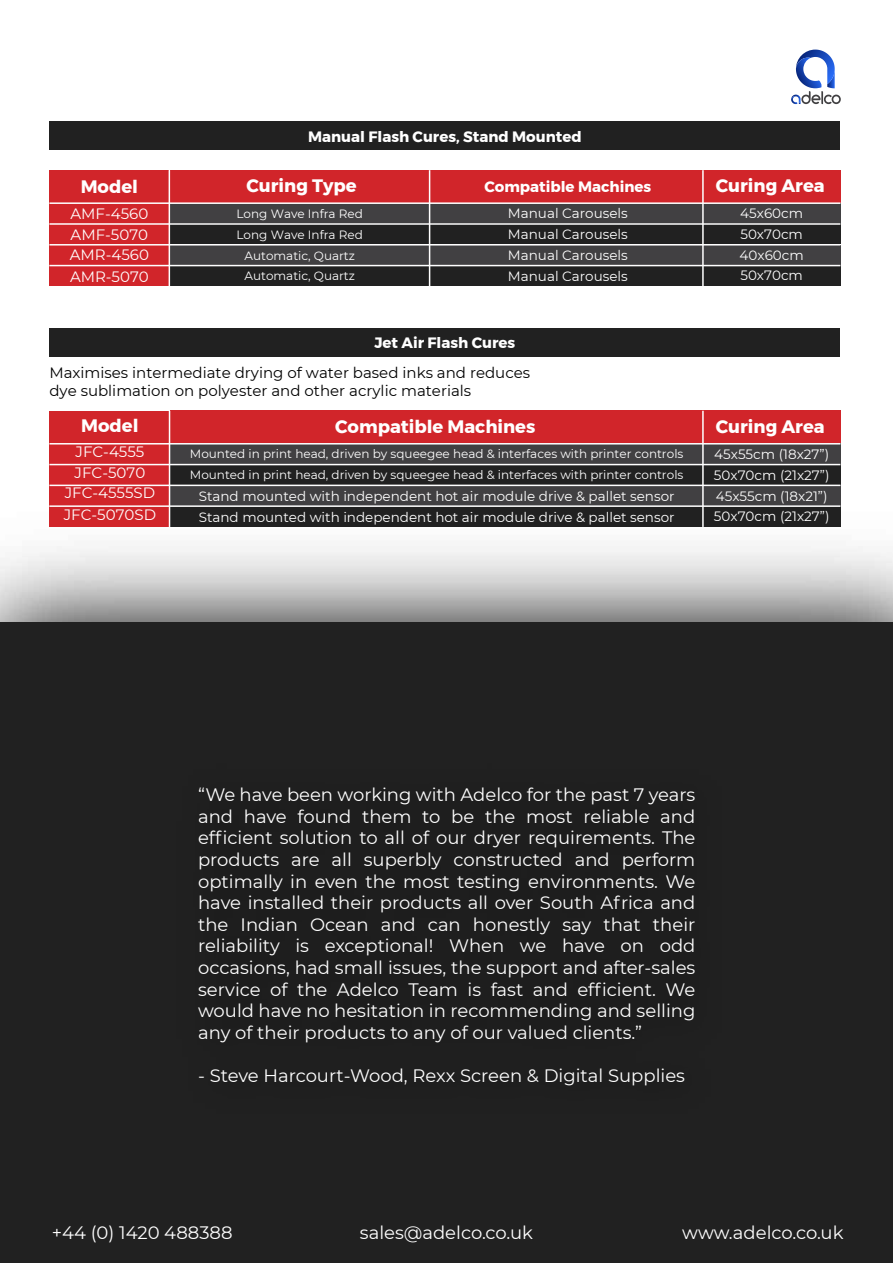
<style>
.page{position:relative;width:893px;height:1263px;background:#fff}
.page>*{position:absolute;margin:0;border:0;box-sizing:border-box;transform-origin:0 0}
.t1{font:18px/21.6px "Montserrat";color:#fff;text-align:justify}
.t2{font:700 18px "Montserrat";color:#fff}
.t3{font:15px/18px "Montserrat";color:#000}
.t4{font:15px/21.1px "Montserrat";color:#fff;text-align:justify}
.t5{font:700 15px "Montserrat";color:#fff}
.t6{font:13.5px/20.5px "Montserrat";color:#fff;text-align:justify}
.t7{font:12px/20.9px "Montserrat";color:#fff;text-align:center}
</style>
<div class="page">
<div style="left:49px;top:170px;width:120px;height:116px;background:#d1252a"></div>
<img style="left:0;top:495px;width:893px;height:128px">
<div style="left:0;top:623px;width:893px;height:640px;background:#212121"></div>
<div style="left:49px;top:122px;width:791px;height:28px;background:#212121"></div>
<div style="left:49px;top:328px;width:791px;height:29px;background:#212121"></div>
<div style="left:170px;top:170px;width:670px;height:33px;background:#d1252a"></div>
<div style="left:170px;top:203px;width:670px;height:20px;background:#414042"></div>
<div style="left:170px;top:245px;width:670px;height:20px;background:#414042"></div>
<div style="left:170px;top:223px;width:670px;height:21px;background:#212121"></div>
<div style="left:170px;top:266px;width:670px;height:20px;background:#212121"></div>
<hr style="left:49px;top:202px;width:791px;height:2px;background:#fff">
<hr style="left:49px;top:223px;width:791px;height:2px;background:#fff">
<hr style="left:49px;top:244px;width:791px;height:2px;background:#fff">
<hr style="left:49px;top:265px;width:791px;height:1px;background:#fff">
<hr style="left:429px;top:170px;width:1px;height:116px;background:#fff">
<hr style="left:702px;top:170px;width:2px;height:116px;background:#fff">
<div style="left:49px;top:411px;width:120px;height:115px;background:#d1252a"></div>
<div style="left:170px;top:411px;width:670px;height:33px;background:#d1252a"></div>
<div style="left:170px;top:444px;width:670px;height:20px;background:#414042"></div>
<div style="left:170px;top:486px;width:670px;height:20px;background:#414042"></div>
<div style="left:170px;top:464px;width:670px;height:20px;background:#212121"></div>
<div style="left:170px;top:506px;width:670px;height:20px;background:#212121"></div>
<hr style="left:49px;top:443px;width:791px;height:1px;background:#fff">
<hr style="left:49px;top:464px;width:791px;height:1px;background:#fff">
<hr style="left:49px;top:485px;width:791px;height:1px;background:#fff">
<hr style="left:49px;top:505px;width:791px;height:2px;background:#fff">
<hr style="left:169px;top:411px;width:1px;height:116px;background:#fff">
<hr style="left:702px;top:411px;width:2px;height:116px;background:#fff">
<svg style="left:791px;top:57px;width:50px;height:47px"></svg>
<p class="t5" style="left:308px;top:124px;width:275px">Manual Flash Cures, Stand Mounted</p>
<p class="t2" style="left:246px;top:171px;width:112px">Curing Type</p>
<p class="t5" style="left:484px;top:175px;width:168px">Compatible Machines</p>
<p class="t2" style="left:716px;top:171px;width:110px">Curing Area</p>
<p class="t2" style="left:81px;top:172px;width:59px">Model</p>
<p class="t4" style="left:71px;top:202px;width:79px">AMF-4560</p>
<p class="t6" style="left:508px;top:203px;width:121px">Manual Carousels</p>
<p class="t6" style="left:740px;top:203px;width:64px">45x60cm</p>
<p class="t6" style="left:508px;top:223px;width:121px;line-height:21.1px">Manual Carousels Manual Carousels Manual Carousels</p>
<p class="t6" style="left:740px;top:224px;width:66px">50x70cm 40x60cm 50x70cm</p>
<p class="t7" style="left:237px;top:203px;width:128px">Long Wave Infra Red<br>Long Wave Infra Red<br>Automatic, Quartz<br>Automatic, Quartz</p>
<p class="t4" style="left:70px;top:223px;width:81px">AMF-5070<br>AMR-4560<br>AMR-5070</p>
<p class="t5" style="left:374px;top:331px;width:142px">Jet Air Flash Cures</p>
<p class="t3" style="left:49px;top:363px;width:482px">Maximises intermediate drying of water based inks and reduces dye sublimation on polyester and other acrylic materials</p>
<p class="t2" style="left:81px;top:411px;width:59px">Model</p>
<p class="t4" style="left:75px;top:440px;width:70px">JFC-4555</p>
<p class="t7" style="left:190px;top:443px;width:495px">Mounted in print head, driven by squeegee head &amp; interfaces with printer controls</p>
<p class="t6" style="left:714px;top:443px;width:116px">45x55cm (18x27”)</p>
<p class="t7" style="left:190px;top:464px;width:495px">Mounted in print head, driven by squeegee head &amp; interfaces with printer controls</p>
<p class="t6" style="left:199px;top:485px;width:477px;line-height:21px">Stand mounted with independent hot air module drive &amp; pallet sensor<br>Stand mounted with independent hot air module drive &amp; pallet sensor</p>
<p class="t2" style="left:335px;top:412px;width:202px">Compatible Machines</p>
<p class="t2" style="left:716px;top:412px;width:110px">Curing Area</p>
<p class="t4" style="left:64px;top:461px;width:94px;text-align:center">JFC-5070<br>JFC-4555SD<br>JFC-5070SD</p>
<p class="t6" style="left:714px;top:464px;width:117px;text-align:left">50x70cm (21x27”)<br>45x55cm (18x21”)<br>50x70cm (21x27”)</p>
<p class="t1" style="left:198px;top:783px;width:499px">“We have been working with Adelco for the past 7 years and have found them to be the most reliable and efficient solution to all of our dryer requirements. The products are all superbly constructed and perform optimally in even the most testing environments. We have installed their products all over South Africa and the Indian Ocean and can honestly say that their reliability is exceptional! When we have on odd occasions, had small issues, the support and after-sales service of the Adelco Team is fast and efficient. We would have no hesitation in recommending and selling any of their products to any of our valued clients.”</p>
<p class="t1" style="left:198px;top:1064px;width:488px">- Steve Harcourt-Wood, Rexx Screen &amp; Digital Supplies</p>
<p class="t1" style="left:52px;top:1221px;width:182px">+44 (0) 1420 488388</p>
<p class="t1" style="left:360px;top:1221px;width:175px">sales@adelco.co.uk</p>
<p class="t1" style="left:682px;top:1221px;width:163px">www.adelco.co.uk</p>
</div>
